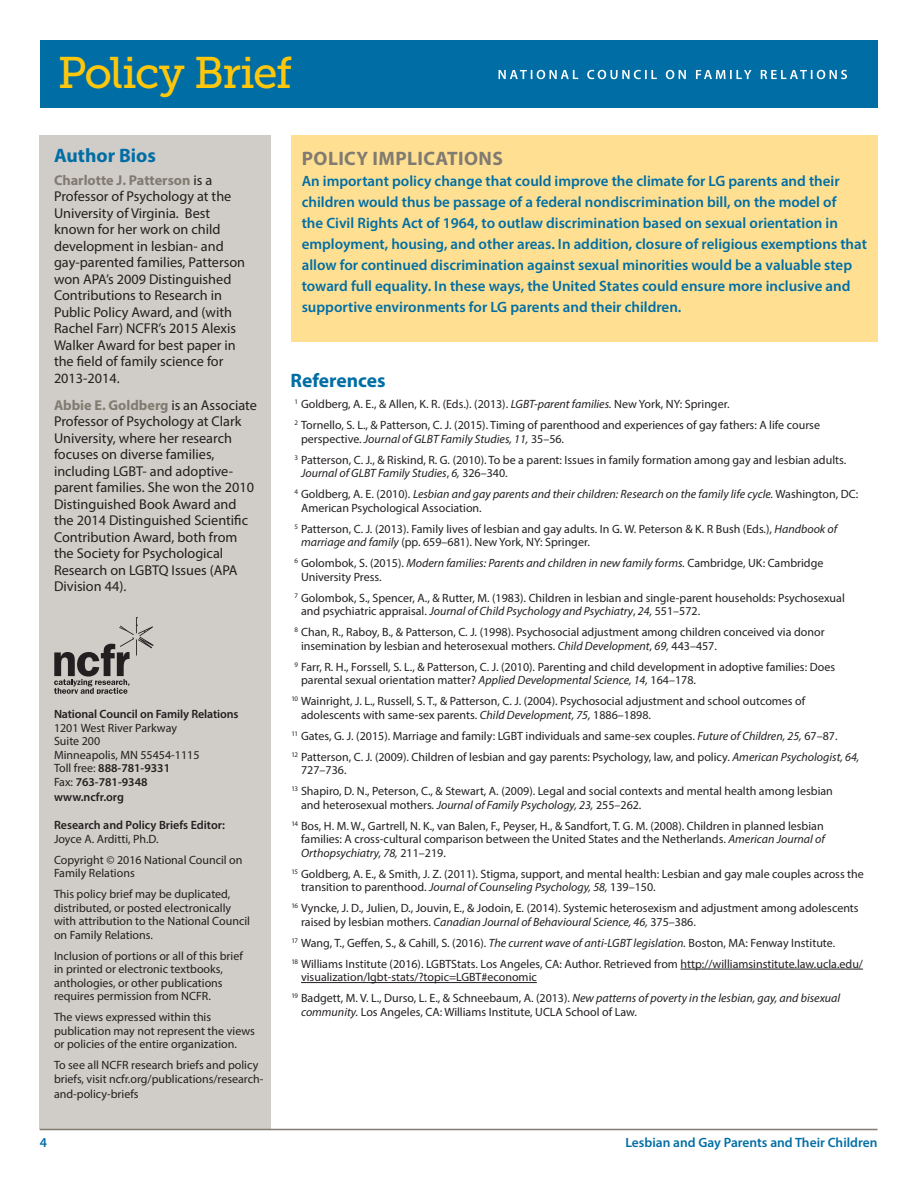
<style>
.page{position:relative;width:918px;height:1188px;background:#fff}
.page>*{position:absolute;margin:0;border:0;box-sizing:border-box;transform-origin:0 0}
.t1{font:44.1px "Museo Slab 500";letter-spacing:-.04em;color:#fec70c}
._2_subheads{font:700 19.5px "Myriad Pro";color:#006ea5}
.t2{font:700 19.5px "Myriad Pro";letter-spacing:.02em;color:#817b71}
._9_semibold_blue_tex{font:600 15px/21px "Myriad Pro";color:#006ea5}
._1_body_copy{font:14.25px/16.5px "Myriad Pro";color:#231f20}
.t3{font:600 13.5px "Myriad Pro";color:#006ea5}
.References_with_tabs{font:12px/13.5px "Myriad Pro";color:#231f20}
.references{font:12px/13.5px "Myriad Pro";color:#231f20}
.references-2{font:600 12px/13.5px "Myriad Pro";color:#231f20}
.s1{font-weight:700;color:#817b71}
.s2{font-weight:400}
.s3{font-style:italic}
</style>
<div class="page">
<div style="left:40px;top:135px;width:231px;height:995px;background:#d0ccc7"></div>
<div style="left:291px;top:135px;width:587px;height:207px;background:#ffe092"></div>
<hr style="left:681px;top:969px;width:182px;height:1px;background:#231f20">
<hr style="left:301px;top:982px;width:236px;height:1px;background:#231f20">
<div style="left:40px;top:40px;width:838px;height:68px;background:#006ea5"></div>
<svg style="left:499px;top:70px;width:348px;height:9px"></svg>
<hr style="left:40px;top:1129px;width:837px;height:1px;background:#817b71">
<svg style="left:54px;top:617px;width:100px;height:76px"></svg>
<p class="t1" style="left:58px;top:49px;width:236px">Policy Brief</p>
<p class="_2_subheads" style="left:54px;top:143px;width:103px">Author Bios</p>
<p class="_1_body_copy" style="left:54px;top:171px;width:193px"><span class="s1">Charlotte J. Patterson</span> is a<br>Professor of Psychology at the<br>University of Virginia. Best known for her work on child development in lesbian- and gay-parented families, Patterson won APA’s 2009 Distinguished<br>Contributions to Research in<br>Public Policy Award, and (with<br>Rachel Farr) NCFR’s 2015 Alexis<br>Walker Award for best paper in the field of family science for<br>2013-2014.</p>
<p class="_1_body_copy" style="left:54px;top:396px;width:205px"><span class="s1">Abbie E. Goldberg</span> is an Associate<br>Professor of Psychology at Clark<br>University, where her research focuses on diverse families, including LGBT- and adoptive&shy;parent families. She won the 2010<br>Distinguished Book Award and the 2014 Distinguished Scientific<br>Contribution Award, both from the Society for Psychological<br>Research on LGBTQ Issues (APA<br>Division 44).</p>
<p class="references-2" style="left:54px;top:707px;width:186px">National Council on Family Relations</p>
<p class="References_with_tabs" style="left:54px;top:721px;width:125px">1201 West River Parkway</p>
<p class="References_with_tabs" style="left:54px;top:734px;width:48px">Suite 200</p>
<p class="References_with_tabs" style="left:54px;top:748px;width:147px">Minneapolis, MN 55454-1115</p>
<p class="references-2" style="left:54px;top:761px;width:118px"><span class="s2">Toll free:</span> 888-781-9331</p>
<p class="references-2" style="left:54px;top:775px;width:95px"><span class="s2">Fax:</span> 763-781-9348</p>
<p class="references-2" style="left:54px;top:790px;width:72px">www.ncfr.org</p>
<p class="references-2" style="left:54px;top:818px;width:172px">Research and Policy Briefs Editor:<br><span class="s2">Joyce A. Arditti, Ph.D.</span></p>
<p class="references" style="left:54px;top:853px;width:190px">Copyright © 2016 National Council on<br>Family Relations</p>
<p class="references" style="left:54px;top:887px;width:198px">This policy brief may be duplicated, distributed, or posted electronically with attribution to the National Council on Family Relations.</p>
<p class="references" style="left:54px;top:949px;width:190px">Inclusion of portions or all of this brief in printed or electronic textbooks, anthologies, or other publications requires permission from NCFR.</p>
<p class="references" style="left:54px;top:1010px;width:202px">The views expressed within this publication may not represent the views or policies of the entire organization.</p>
<p class="references" style="left:54px;top:1058px;width:211px">To see all NCFR research briefs and policy briefs, visit ncfr.org/publications/research-</p>
<p class="references" style="left:54px;top:1087px;width:86px">and-policy-briefs</p>
<p class="t2" style="left:302px;top:145px;width:202px">POLICY IMPLICATIONS</p>
<p class="_9_semibold_blue_tex" style="left:302px;top:170px;width:567px">An important policy change that could improve the climate for LG parents and their children would thus be passage of a federal nondiscrimination bill, on the model of<br>the Civil Rights Act of 1964, to outlaw discrimination based on sexual orientation in employment, housing, and other areas. In addition, closure of religious exemptions that allow for continued discrimination against sexual minorities would be a valuable step toward full equality. In these ways, the United States could ensure more inclusive and supportive environments for LG parents and their children.</p>
<p class="_2_subheads" style="left:291px;top:368px;width:96px">References</p>
<p class="References_with_tabs" style="left:294px;top:397px;width:437px"><sup>1</sup> Goldberg, A. E., &amp; Allen, K. R. (Eds.). (2013). <span class="s3">LGBT-parent families.</span> New York, NY: Springer.</p>
<p class="References_with_tabs" style="left:301px;top:418px;width:520px;text-indent:-7px"><sup>2</sup> Tornello, S. L., &amp; Patterson, C. J. (2015). Timing of parenthood and experiences of gay fathers: A life course perspective. <span class="s3">Journal of GLBT Family Studies, 11,</span> 35–56.</p>
<p class="References_with_tabs" style="left:301px;top:453px;width:547px;text-indent:-7px"><sup>3</sup> Patterson, C. J., &amp; Riskind, R. G. (2010). To be a parent: Issues in family formation among gay and lesbian adults.<br><span class="s3">Journal of GLBT Family Studies</span>, <span class="s3">6,</span> 326–340.</p>
<p class="References_with_tabs" style="left:301px;top:487px;width:559px;text-indent:-7px"><sup>4</sup> Goldberg, A. E. (2010). <span class="s3">Lesbian and gay parents and their children: Research on the family life cycle.</span> Washington, DC:<br>American Psychological Association.</p>
<p class="References_with_tabs" style="left:301px;top:522px;width:538px;text-indent:-7px"><sup>5</sup> Patterson, C. J. (2013). Family lives of lesbian and gay adults. In G. W. Peterson &amp; K. R Bush (Eds.), <span class="s3">Handbook of marriage and family</span> (pp. 659–681). New York, NY: Springer.</p>
<p class="References_with_tabs" style="left:301px;top:556px;width:524px;text-indent:-7px"><sup>6</sup> Golombok, S. (2015). <span class="s3">Modern families: Parents and children in new family forms.</span> Cambridge, UK: Cambridge<br>University Press.</p>
<p class="References_with_tabs" style="left:301px;top:591px;width:545px;text-indent:-7px"><sup>7</sup> Golombok, S., Spencer, A., &amp; Rutter, M. (1983). Children in lesbian and single-parent households: Psychosexual and psychiatric appraisal. <span class="s3">Journal of Child Psychology and Psychiatry</span>, <span class="s3">24,</span> 551–572.</p>
<p class="References_with_tabs" style="left:301px;top:625px;width:525px;text-indent:-7px"><sup>8</sup> Chan, R., Raboy, B., &amp; Patterson, C. J. (1998). Psychosocial adjustment among children conceived via donor insemination by lesbian and heterosexual mothers. <span class="s3">Child Development</span>, <span class="s3">69,</span> 443–457.</p>
<p class="References_with_tabs" style="left:301px;top:660px;width:536px;text-indent:-7px"><sup>9</sup> Farr, R. H., Forssell, S. L., &amp; Patterson, C. J. (2010). Parenting and child development in adoptive families: Does parental sexual orientation matter? <span class="s3">Applied Developmental Science, 14,</span> 164–178.</p>
<p class="References_with_tabs" style="left:301px;top:694px;width:506px;text-indent:-9px"><sup>10</sup> Wainright, J. L., Russell, S. T., &amp; Patterson, C. J. (2004). Psychosocial adjustment and school outcomes of adolescents with same-sex parents. <span class="s3">Child Development, 75,</span> 1886–1898.</p>
<p class="References_with_tabs" style="left:292px;top:729px;width:547px"><sup>11</sup> Gates, G. J. (2015). Marriage and family: LGBT individuals and same-sex couples. <span class="s3">Future of Children, 25,</span> 67–87.</p>
<p class="References_with_tabs" style="left:301px;top:750px;width:560px;text-indent:-9px"><sup>12</sup> Patterson, C. J. (2009). Children of lesbian and gay parents: Psychology, law, and policy. <span class="s3">American Psychologist, 64,<br></span>727–736.</p>
<p class="References_with_tabs" style="left:301px;top:784px;width:533px;text-indent:-9px"><sup>13</sup> Shapiro, D. N., Peterson, C., &amp; Stewart, A. (2009). Legal and social contexts and mental health among lesbian and heterosexual mothers. <span class="s3">Journal of Family Psychology, 23,</span> 255–262.</p>
<p class="References_with_tabs" style="left:301px;top:819px;width:525px;text-align:justify;text-indent:-9px"><sup>14</sup> Bos, H. M. W., Gartrell, N. K., van Balen, F., Peyser, H., &amp; Sandfort, T. G. M. (2008). Children in planned lesbian families: A cross-cultural comparison between the United States and the Netherlands. <span class="s3">American Journal of Orthopsychiatry, 78,</span> 211–219.</p>
<p class="References_with_tabs" style="left:301px;top:867px;width:564px;text-indent:-9px"><sup>15</sup> Goldberg, A. E., &amp; Smith, J. Z. (2011). Stigma, support, and mental health: Lesbian and gay male couples across the transition to parenthood. <span class="s3">Journal of Counseling Psychology, 58,</span> 139–150.</p>
<p class="References_with_tabs" style="left:301px;top:901px;width:559px;text-indent:-9px"><sup>16</sup> Vyncke, J. D., Julien, D., Jouvin, E., &amp; Jodoin, E. (2014). Systemic heterosexism and adjustment among adolescents raised by lesbian mothers. <span class="s3">Canadian Journal of Behavioural Science, 46,</span> 375–386.</p>
<p class="References_with_tabs" style="left:292px;top:936px;width:545px"><sup>17</sup> Wang, T., Geffen, S., &amp; Cahill, S. (2016). <span class="s3">The current wave of anti-LGBT legislation.</span> Boston, MA: Fenway Institute.</p>
<p class="References_with_tabs" style="left:301px;top:957px;width:563px;text-indent:-9px"><sup>18</sup> Williams Institute (2016). LGBTStats. Los Angeles, CA: Author. Retrieved from http://williamsinstitute.law.ucla.edu/ visualization/lgbt-stats/?topic=LGBT#economic</p>
<p class="References_with_tabs" style="left:301px;top:991px;width:541px;text-indent:-9px"><sup>19</sup> Badgett, M. V. L., Durso, L. E., &amp; Schneebaum, A. (2013). <span class="s3">New patterns of poverty in the lesbian, gay, and bisexual community.</span> Los Angeles, CA: Williams Institute, UCLA School of Law.</p>
<p class="t3" style="left:40px;top:1134px;width:9px">4</p>
<p class="t3" style="left:625px;top:1134px;width:254px">Lesbian and Gay Parents and Their Children</p>
</div>
